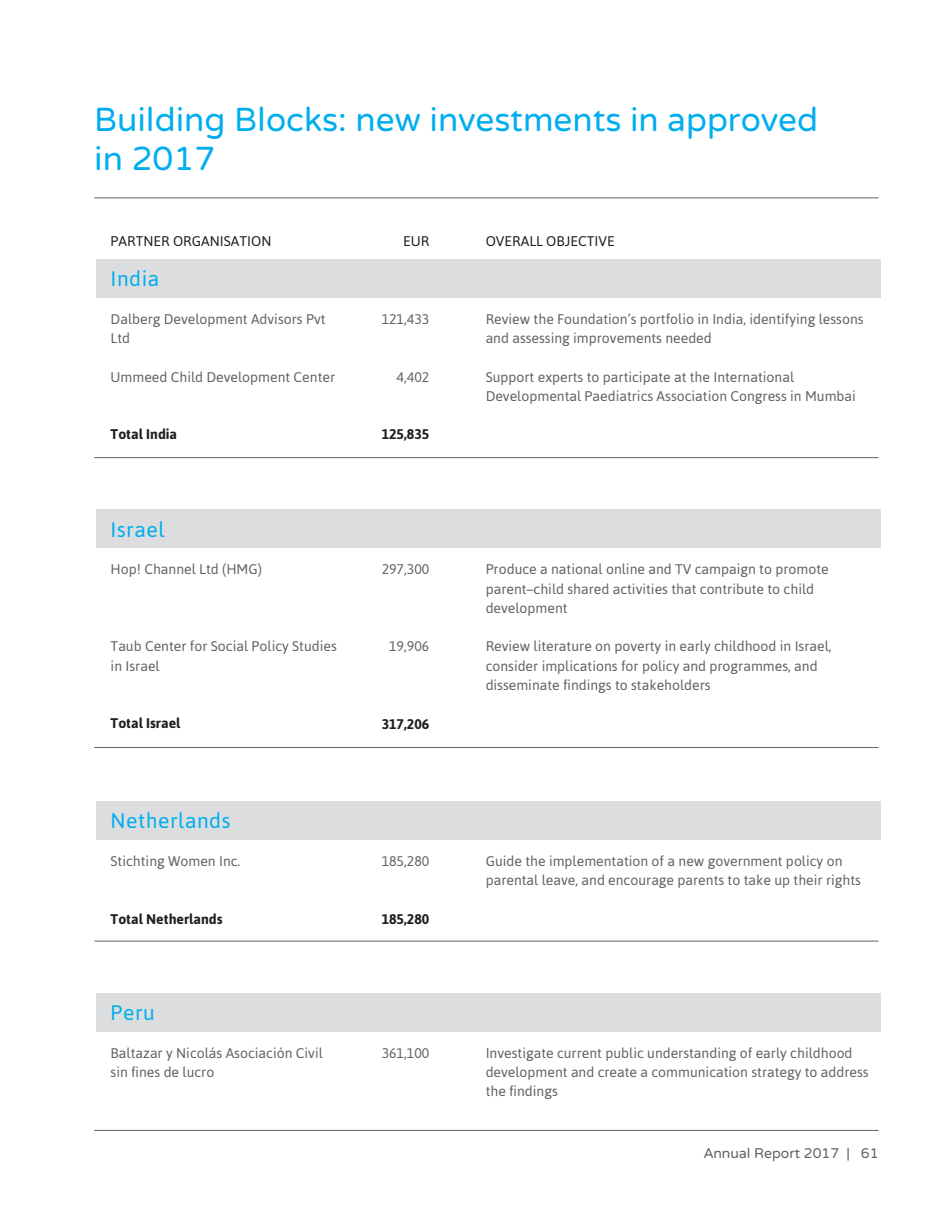
<style>
.page{position:relative;width:943px;height:1216px;background:#fff}
.page>*{position:absolute;margin:0;border:0;box-sizing:border-box;transform-origin:0 0}
.t1{font:33.25px/38.5px "Varela Round";color:#00aeef}
.t2{font:21px "Asap";letter-spacing:.025em;color:#00aeef}
.t3{font:14px/19.2px "Asap";color:#616363}
.t4{font:700 14px "Asap";color:#221e1f}
.t5{font:14px "Asap";color:#221e1f}
.t6{font:14px "Varela Round";color:#616363}
</style>
<div class="page">
<hr style="left:94px;top:1129px;width:784px;height:1px;background:#616363">
<div style="left:97px;top:259px;width:783px;height:38px;background:#dcddde"></div>
<div style="left:97px;top:509px;width:783px;height:39px;background:#dcddde"></div>
<div style="left:97px;top:801px;width:783px;height:38px;background:#dcddde"></div>
<div style="left:97px;top:993px;width:783px;height:38px;background:#dcddde"></div>
<hr style="left:94px;top:457px;width:784px;height:1px;background:#616363">
<hr style="left:94px;top:747px;width:784px;height:1px;background:#616363">
<hr style="left:94px;top:940px;width:784px;height:1px;background:#616363">
<hr style="left:94px;top:197px;width:784px;height:1px;background:#616363">
<h1 class="t1" style="left:94px;top:101px;width:725px">Building Blocks: new investments in approved in 2017</h1>
<p class="t5" style="left:111px;top:233px;width:162px">PARTNER ORGANISATION</p>
<p class="t5" style="left:403px;top:233px;width:28px">EUR</p>
<p class="t5" style="left:485px;top:233px;width:130px">OVERALL OBJECTIVE</p>
<h2 class="t2" style="left:111px;top:267px;width:50px">India</h2>
<p class="t3" style="left:111px;top:309px;width:216px">Dalberg Development Advisors Pvt<br>Ltd</p>
<p class="t3" style="left:111px;top:367px;width:226px">Ummeed Child Development Center</p>
<p class="t4" style="left:111px;top:426px;width:68px">Total India</p>
<h2 class="t2" style="left:111px;top:517px;width:55px">Israel</h2>
<p class="t3" style="left:111px;top:559px;width:153px">Hop! Channel Ltd (HMG)</p>
<p class="t3" style="left:111px;top:636px;width:228px">Taub Center for Social Policy Studies in Israel</p>
<p class="t4" style="left:111px;top:715px;width:71px">Total Israel</p>
<h2 class="t2" style="left:111px;top:808px;width:121px">Netherlands</h2>
<p class="t3" style="left:111px;top:851px;width:131px">Stichting Women Inc.</p>
<p class="t4" style="left:111px;top:910px;width:113px">Total Netherlands</p>
<h2 class="t2" style="left:111px;top:1000px;width:46px">Peru</h2>
<p class="t3" style="left:111px;top:1043px;width:214px">Baltazar y Nicolás Asociación Civil sin fines de lucro</p>
<p class="t3" style="left:381px;top:309px;width:49px">121,433</p>
<p class="t3" style="left:396px;top:367px;width:34px">4,402</p>
<p class="t4" style="left:381px;top:426px;width:49px">125,835</p>
<p class="t3" style="left:381px;top:559px;width:49px">297,300</p>
<p class="t3" style="left:389px;top:636px;width:42px">19,906</p>
<p class="t4" style="left:381px;top:715px;width:49px">317,206</p>
<p class="t3" style="left:381px;top:851px;width:49px">185,280</p>
<p class="t4" style="left:381px;top:910px;width:49px">185,280</p>
<p class="t3" style="left:381px;top:1043px;width:49px">361,100</p>
<p class="t3" style="left:485px;top:309px;width:379px">Review the Foundation’s portfolio in India, identifying lessons and assessing improvements needed</p>
<p class="t3" style="left:485px;top:367px;width:372px">Support experts to participate at the International<br>Developmental Paediatrics Association Congress in Mumbai</p>
<p class="t3" style="left:485px;top:559px;width:344px">Produce a national online and TV campaign to promote parent–child shared activities that contribute to child development</p>
<p class="t3" style="left:485px;top:636px;width:347px">Review literature on poverty in early childhood in Israel, consider implications for policy and programmes, and disseminate findings to stakeholders</p>
<p class="t3" style="left:485px;top:851px;width:377px">Guide the implementation of a new government policy on parental leave, and encourage parents to take up their rights</p>
<p class="t3" style="left:485px;top:1043px;width:384px">Investigate current public understanding of early childhood development and create a communication strategy to address the findings</p>
<p class="t6" style="left:703px;top:1144px;width:176px">Annual Report 2017 | 61</p>
</div>
